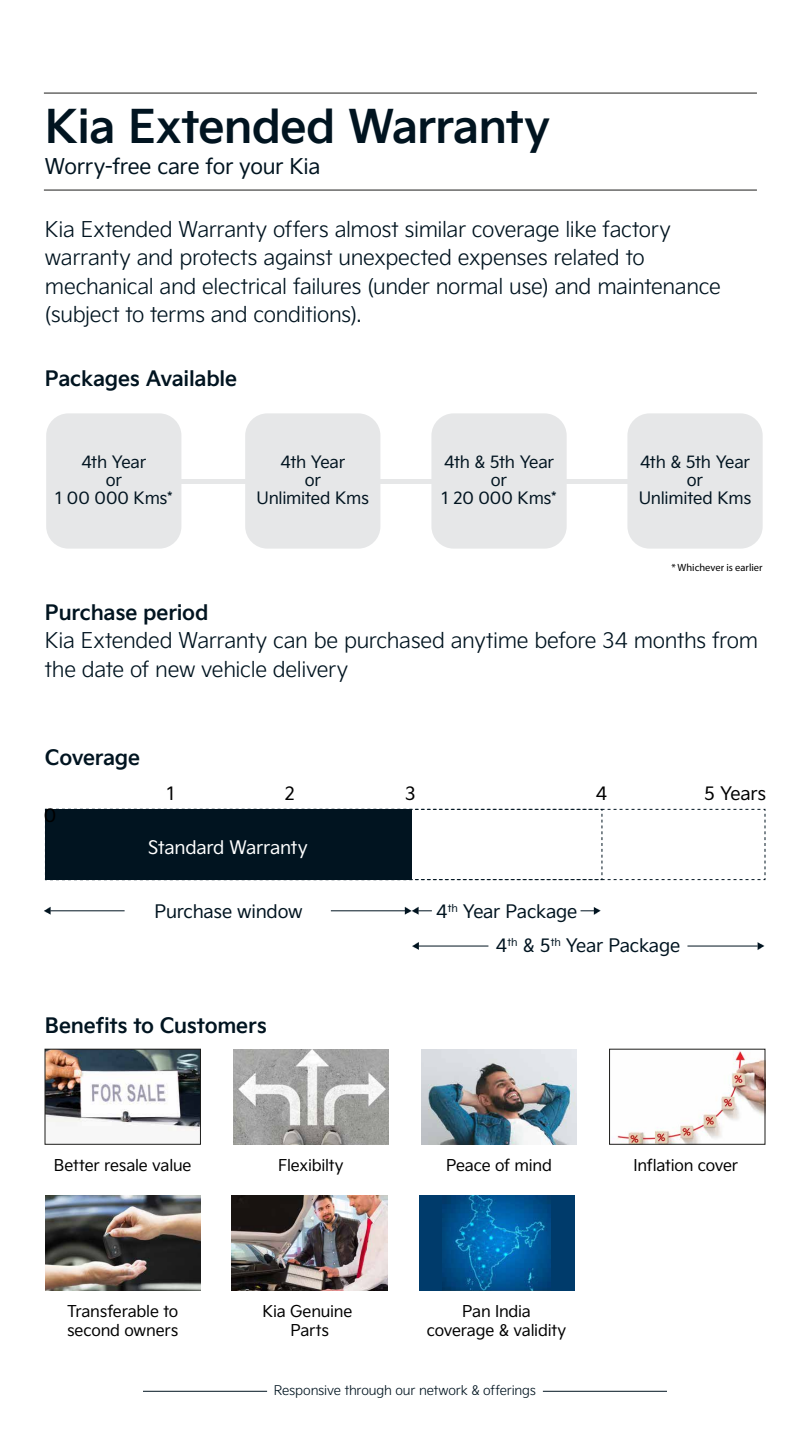
<style>
.page{position:relative;width:810px;height:1440px;background:#fff}
.page>*{position:absolute;margin:0;border:0;box-sizing:border-box;transform-origin:0 0}
.t1{font:45px "KI Abody Latinbasic Bold";letter-spacing:-.02em;color:#011420}
.t2{font:21px/28.5px "KI Abody Latinbasic Light";letter-spacing:-.015em;color:#011420}
.t3{font:21px "KI Abody Latinbasic Regular";letter-spacing:-.015em;color:#011420}
.t4{font:20.55px "KI Abody Latinbasic Bold";letter-spacing:-.01em;color:#011420}
.t5{font:18px/34.4px "KI Abody Latinbasic Regular";letter-spacing:-.015em;color:#011420}
.t6{font:18px "KI Abody Latinbasic Regular";letter-spacing:-.015em;color:#fff}
.t7{font:18px "KI Abody Latinbasic Regular";letter-spacing:-.015em;color:#000}
.t8{font:16.5px/18px "KI Abody Latinbasic Regular";letter-spacing:-.015em;color:#011420;text-align:center}
.t9{font:15.75px/19px "KI Abody Latinbasic Regular";letter-spacing:-.01em;color:#000;text-align:center}
.t10{font:12.98px "KI Abody Latinbasic Light";letter-spacing:-.015em;color:#011420}
.t11{font:10.5px "Myriad Pro";color:#000}
.t12{font:10.5px "KI Abody Latinbasic Regular";color:#011420}
.s1{font-size:18px}
</style>
<div class="page">
<svg style="left:45px;top:809px;width:721px;height:71px"></svg>
<img style="left:612px;top:1051px;width:151px;height:91px">
<img style="left:47px;top:1051px;width:152px;height:80px">
<div style="left:45px;top:1049px;width:156px;height:95px;border:1px solid #1d1d1b"></div>
<img style="left:233px;top:1049px;width:156px;height:95px">
<img style="left:421px;top:1049px;width:156px;height:95px">
<img style="left:45px;top:1195px;width:155px;height:95px">
<div style="left:419px;top:1195px;width:155px;height:95px;background:#003b6b"></div>
<img style="left:442px;top:1195px;width:109px;height:95px">
<img style="left:232px;top:1195px;width:155px;height:96px">
<div style="left:46px;top:413px;width:135px;height:136px;background:#e6e7e8;border-radius:22px"></div>
<div style="left:245px;top:413px;width:135px;height:136px;background:#e6e7e8;border-radius:22px"></div>
<div style="left:431px;top:413px;width:136px;height:136px;background:#e6e7e8;border-radius:22px"></div>
<div style="left:627px;top:413px;width:136px;height:136px;background:#e6e7e8;border-radius:22px"></div>
<hr style="left:178px;top:479px;width:75px;height:4px;background:#e6e7e8">
<hr style="left:371px;top:479px;width:75px;height:4px;background:#e6e7e8">
<hr style="left:563px;top:479px;width:76px;height:4px;background:#e6e7e8">
<hr style="left:44px;top:190px;width:713px;height:1px;background:#1d1d1b">
<hr style="left:44px;top:93px;width:713px;height:1px;background:#1d1d1b">
<svg style="left:581px;top:907px;width:20px;height:8px"></svg>
<hr style="left:50px;top:910px;width:75px;height:1px;background:#011420">
<svg style="left:44px;top:907px;width:7px;height:8px"></svg>
<hr style="left:687px;top:946px;width:71px;height:1px;background:#011420">
<hr style="left:419px;top:946px;width:69px;height:1px;background:#011420">
<svg style="left:412px;top:942px;width:7px;height:8px"></svg>
<svg style="left:758px;top:942px;width:6px;height:8px"></svg>
<hr style="left:543px;top:1391px;width:124px;height:1px;background:#011420">
<hr style="left:143px;top:1391px;width:124px;height:1px;background:#011420">
<hr style="left:331px;top:910px;width:74px;height:1px;background:#011420">
<svg style="left:405px;top:907px;width:27px;height:8px"></svg>
<h1 class="t1" style="left:45px;top:102px;width:507px">Kia Extended Warranty</h1>
<p class="t3" style="left:45px;top:155px;width:277px">Worry-free care for your Kia</p>
<p class="t2" style="left:45px;top:216px;width:677px">Kia Extended Warranty offers almost similar coverage like factory warranty and protects against unexpected expenses related to mechanical and electrical failures (under normal use) and maintenance (subject to terms and conditions).</p>
<p class="t4" style="left:45px;top:368px;width:194px">Packages Available</p>
<p class="t8" style="left:55px;top:454px;width:119px">4th Year<br>or<br>1 00 000 Kms*</p>
<p class="t8" style="left:256px;top:454px;width:114px">4th Year<br>or<br>Unlimited Kms</p>
<p class="t8" style="left:639px;top:454px;width:114px">4th &amp; 5th Year or<br>Unlimited Kms</p>
<p class="t8" style="left:442px;top:454px;width:116px">4th &amp; 5th Year or<br>1 20 000 Kms*</p>
<p class="t11" style="left:671px;top:561px;width:93px">* Whichever is earlier</p>
<p class="t4" style="left:45px;top:601px;width:165px">Purchase period</p>
<p class="t2" style="left:45px;top:628px;width:715px">Kia Extended Warranty can be purchased anytime before 34 months from the date of new vehicle delivery</p>
<p class="t4" style="left:45px;top:746px;width:97px">Coverage</p>
<p class="t7" style="left:44px;top:805px;width:14px">0</p>
<p class="t7" style="left:167px;top:784px;width:9px">1</p>
<p class="t7" style="left:285px;top:784px;width:12px">2</p>
<p class="t7" style="left:405px;top:784px;width:12px">3</p>
<p class="t7" style="left:596px;top:784px;width:13px">4</p>
<p class="t7" style="left:704px;top:784px;width:63px">5 Years</p>
<p class="t6" style="left:148px;top:838px;width:161px">Standard Warranty</p>
<p class="t12" style="left:436px;top:902px;width:23px"><span class="s1">4</span>th</p>
<p class="t5" style="left:154px;top:895px;width:150px">Purchase window</p>
<p class="t5" style="left:496px;top:895px;width:186px;text-indent:-33px">Year Package<br>4<sup>th</sup> &amp; 5<sup>th</sup> Year Package</p>
<p class="t4" style="left:45px;top:1014px;width:223px">Benefits to Customers</p>
<p class="t9" style="left:54px;top:1157px;width:139px">Better resale value</p>
<p class="t9" style="left:278px;top:1157px;width:67px">Flexibilty</p>
<p class="t9" style="left:446px;top:1157px;width:107px">Peace of mind</p>
<p class="t9" style="left:633px;top:1157px;width:106px">Inflation cover</p>
<p class="t9" style="left:67px;top:1303px;width:113px;text-align:left">Transferable to second owners</p>
<p class="t9" style="left:427px;top:1303px;width:141px">Pan India coverage &amp; validity</p>
<p class="t9" style="left:262px;top:1303px;width:92px">Kia Genuine<br>Parts</p>
<p class="t10" style="left:274px;top:1383px;width:264px">Responsive through our network &amp; offerings</p>
</div>
